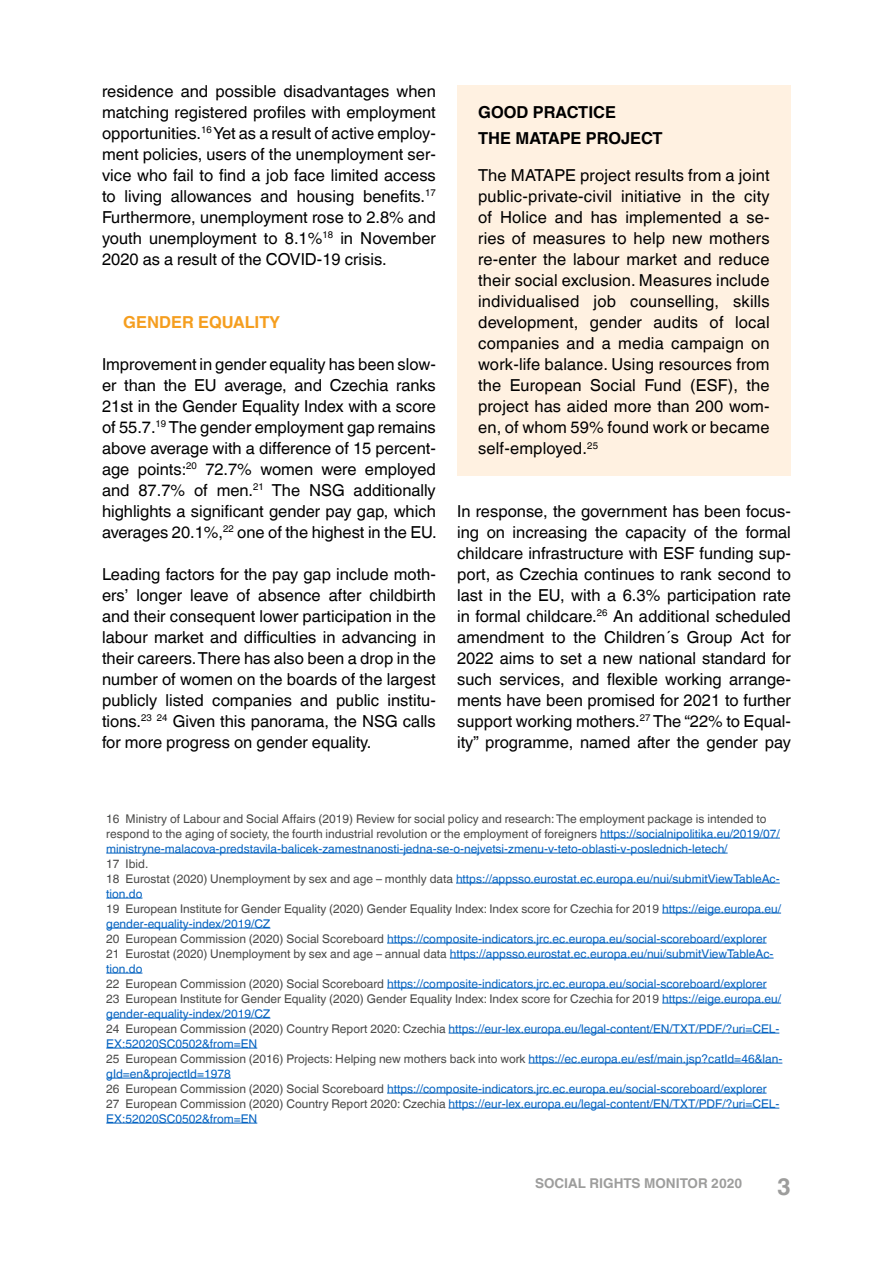
<style>
.page{position:relative;width:893px;height:1263px;background:#fff}
.page>*{position:absolute;margin:0;border:0;box-sizing:border-box;transform-origin:0 0}
.t1{font:700 24px "Helvetica World";color:#9d9d9c}
.t2{font:16.5px/21px "Helvetica World";color:#000;text-align:justify}
.t3{font:700 16.5px/26.2px "Helvetica World";color:#000}
.t4{font:700 16.5px "Helvetica World";color:#f59e1f}
.t5{font:700 13.5px "Helvetica World";color:#9d9d9c}
.t6{font:12px/15px "Helvetica World";color:#0563c1}
.t7{font:12px/15px "Helvetica World";color:#4a4a49}
.s1{color:#0563c1}
.s2{color:#4a4a49}
</style>
<div class="page">
<hr style="left:600px;top:838px;width:180px;height:1px;background:#0563c1">
<hr style="left:106px;top:853px;width:622px;height:1px;background:#0563c1">
<hr style="left:456px;top:883px;width:324px;height:1px;background:#0563c1">
<hr style="left:106px;top:898px;width:36px;height:1px;background:#0563c1">
<hr style="left:662px;top:913px;width:119px;height:1px;background:#0563c1">
<hr style="left:106px;top:928px;width:164px;height:1px;background:#0563c1">
<hr style="left:387px;top:943px;width:380px;height:1px;background:#0563c1">
<hr style="left:450px;top:958px;width:324px;height:1px;background:#0563c1">
<hr style="left:106px;top:973px;width:36px;height:1px;background:#0563c1">
<hr style="left:387px;top:988px;width:380px;height:1px;background:#0563c1">
<hr style="left:662px;top:1003px;width:119px;height:1px;background:#0563c1">
<hr style="left:106px;top:1018px;width:164px;height:1px;background:#0563c1">
<hr style="left:449px;top:1033px;width:330px;height:1px;background:#0563c1">
<hr style="left:106px;top:1048px;width:151px;height:1px;background:#0563c1">
<hr style="left:529px;top:1063px;width:253px;height:1px;background:#0563c1">
<hr style="left:106px;top:1078px;width:125px;height:1px;background:#0563c1">
<hr style="left:387px;top:1093px;width:380px;height:1px;background:#0563c1">
<hr style="left:449px;top:1108px;width:330px;height:1px;background:#0563c1">
<hr style="left:106px;top:1123px;width:151px;height:1px;background:#0563c1">
<div style="left:457px;top:85px;width:334px;height:54px;background:#fff1e1"></div>
<div style="left:457px;top:111px;width:334px;height:55px;background:#fff1e1"></div>
<div style="left:457px;top:148px;width:334px;height:327px;background:#fff1e1"></div>
<p class="t2" style="left:102px;top:81px;width:335px">residence and possible disadvantages when matching registered profiles with employment opportunities.<sup>16</sup> Yet as a result of active employ&shy;ment policies, users of the unemployment ser&shy;vice who fail to find a job face limited access to living allowances and housing benefits.<sup>17<br></sup>Furthermore, unemployment rose to 2.8% and youth unemployment to 8.1%<sup>18</sup> in November 2020 as a result of the COVID-19 crisis.</p>
<p class="t4" style="left:123px;top:313px;width:158px">GENDER EQUALITY</p>
<p class="t2" style="left:102px;top:354px;width:336px">Improvement in gender equality has been slow&shy;er than the EU average, and Czechia ranks 21st in the Gender Equality Index with a score of 55.7.<sup>19</sup> The gender employment gap remains above average with a difference of 15 percent&shy;age points:<sup>20</sup> 72.7% women were employed and 87.7% of men.<sup>21</sup> The NSG additionally highlights a significant gender pay gap, which averages 20.1%,<sup>22</sup> one of the highest in the EU.</p>
<p class="t2" style="left:102px;top:564px;width:335px">Leading factors for the pay gap include moth&shy;ers’ longer leave of absence after childbirth and their consequent lower participation in the labour market and difficulties in advancing in their careers. There has also been a drop in the number of women on the boards of the largest publicly listed companies and public institu&shy;tions.<sup>23</sup> <sup>24</sup> Given this panorama, the NSG calls for more progress on gender equality.</p>
<p class="t3" style="left:478px;top:99px;width:186px">GOOD PRACTICE<br>THE MATAPE PROJECT</p>
<p class="t2" style="left:478px;top:165px;width:293px">The MATAPE project results from a joint public-private-civil initiative in the city of Holice and has implemented a se&shy;ries of measures to help new mothers re-enter the labour market and reduce their social exclusion. Measures include individualised job counselling, skills development, gender audits of local companies and a media campaign on work-life balance. Using resources from the European Social Fund (ESF), the project has aided more than 200 wom&shy;en, of whom 59% found work or became self-employed.<sup>25</sup></p>
<p class="t2" style="left:457px;top:501px;width:335px">In response, the government has been focus&shy;ing on increasing the capacity of the formal childcare infrastructure with ESF funding sup&shy;port, as Czechia continues to rank second to last in the EU, with a 6.3% participation rate in formal childcare.<sup>26</sup> An additional scheduled amendment to the Children´s Group Act for 2022 aims to set a new national standard for such services, and flexible working arrange&shy;ments have been promised for 2021 to further support working mothers.<sup>27</sup> The “22% to Equal&shy;ity” programme, named after the gender pay</p>
<p class="t7" style="left:106px;top:811px;width:675px">16 Ministry of Labour and Social Affairs (2019) Review for social policy and research: The employment package is intended to respond to the aging of society, the fourth industrial revolution or the employment of foreigners <span class="s1">https://socialnipolitika.eu/2019/07/ ministryne-malacova-predstavila-balicek-zamestnanosti-jedna-se-o-nejvetsi-zmenu-v-teto-oblasti-v-poslednich-letech/</span></p>
<p class="t6" style="left:106px;top:856px;width:678px"><span class="s2">17 Ibid.<br>18 Eurostat (2020) Unemployment by sex and age – monthly data</span> https://appsso.eurostat.ec.europa.eu/nui/submitViewTableAc&shy;tion.do<br><span class="s2">19 European Institute for Gender Equality (2020) Gender Equality Index: Index score for Czechia for 2019</span> https://eige.europa.eu/ gender-equality-index/2019/CZ<br><span class="s2">20 European Commission (2020) Social Scoreboard</span> https://composite-indicators.jrc.ec.europa.eu/social-scoreboard/explorer <span class="s2">21 Eurostat (2020) Unemployment by sex and age – annual data</span> https://appsso.eurostat.ec.europa.eu/nui/submitViewTableAc&shy;tion.do<br><span class="s2">22 European Commission (2020) Social Scoreboard</span> https://composite-indicators.jrc.ec.europa.eu/social-scoreboard/explorer <span class="s2">23 European Institute for Gender Equality (2020) Gender Equality Index: Index score for Czechia for 2019</span> https://eige.europa.eu/ gender-equality-index/2019/CZ<br><span class="s2">24 European Commission (2020) Country Report 2020: Czechia</span> https://eur-lex.europa.eu/legal-content/EN/TXT/PDF/?uri=CEL-EX:52020SC0502&amp;from=EN<br><span class="s2">25 European Commission (2016) Projects: Helping new mothers back into work</span> https://ec.europa.eu/esf/main.jsp?catId=46&amp;lan&shy;gId=en&amp;projectId=1978<br><span class="s2">26 European Commission (2020) Social Scoreboard</span> https://composite-indicators.jrc.ec.europa.eu/social-scoreboard/explorer <span class="s2">27 European Commission (2020) Country Report 2020: Czechia</span> https://eur-lex.europa.eu/legal-content/EN/TXT/PDF/?uri=CEL-EX:52020SC0502&amp;from=EN</p>
<p class="t5" style="left:535px;top:1175px;width:209px">SOCIAL RIGHTS MONITOR 2020</p>
<h1 class="t1" style="left:777px;top:1173px;width:15px">3</h1>
</div>
